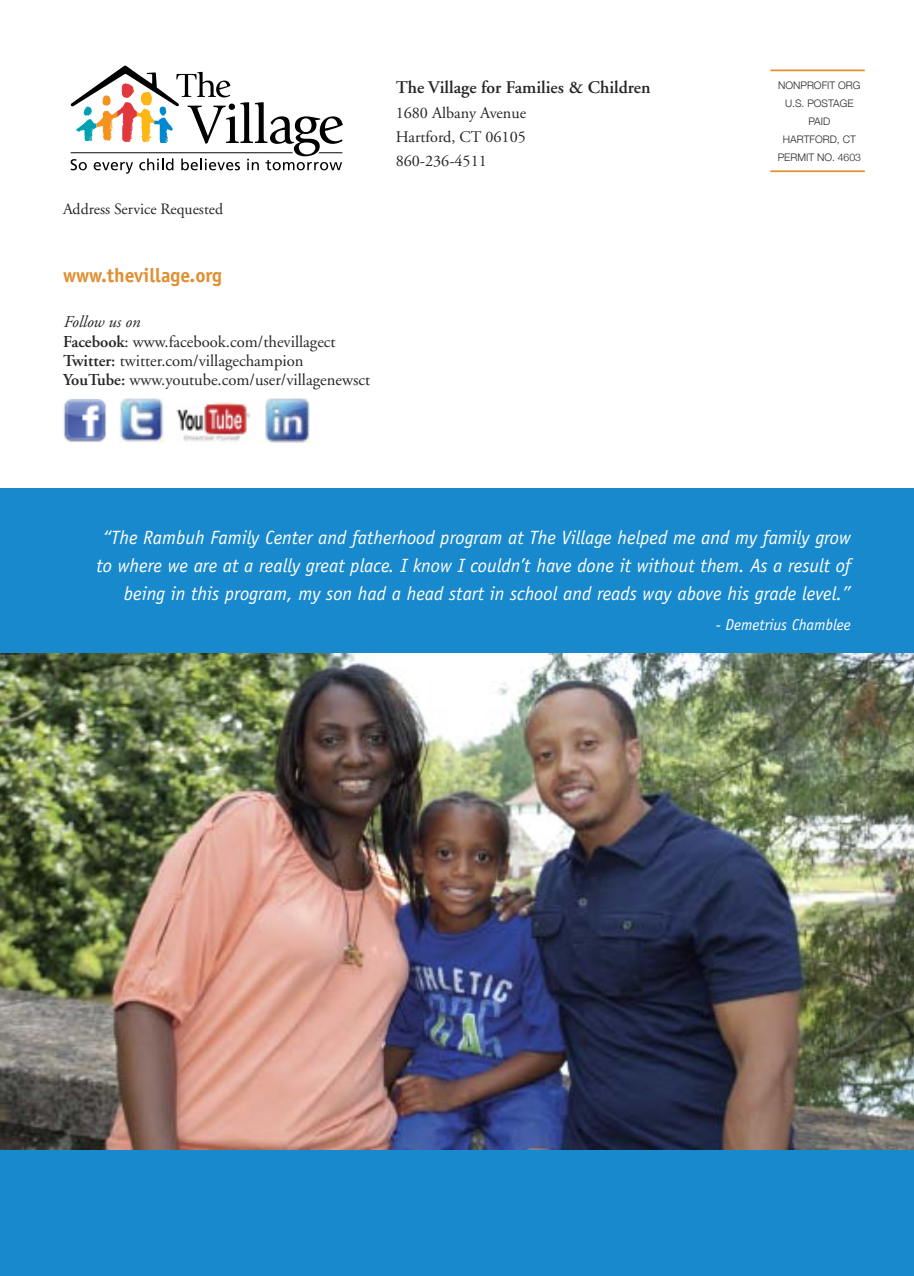
<style>
.page{position:relative;width:914px;height:1276px;background:#fff}
.page>*{position:absolute;margin:0;border:0;box-sizing:border-box;transform-origin:0 0}
.t1{font:700 19.6px "Officina Sans";color:#e08f31}
.t2{font:italic 19.25px/28px "Officina Sans";color:#fff;text-align:right}
.t3{font:600 17.85px "Adobe Garamond";color:#272627}
.t4{font:16.62px/19.2px "Adobe Garamond";color:#272627}
.t5{font:16.1px/24.2px "Adobe Garamond";color:#272627;text-align:justify}
.t6{font:15.75px "Adobe Garamond";color:#272627}
.t7{font:italic 15.75px "Officina Sans";color:#fff}
.t8{font:300 10.33px/17.8px "Helvetica Neue";color:#272627;text-align:center}
.s1{font-style:italic}
.s2{font-weight:600}
</style>
<div class="page">
<div style="left:0;top:488px;width:913px;height:788px;background:#1889cd"></div>
<svg style="left:71px;top:66px;width:272px;height:108px"></svg>
<img style="left:63px;top:399px;width:44px;height:43px">
<img style="left:119px;top:398px;width:44px;height:44px">
<img style="left:176px;top:402px;width:74px;height:40px">
<img style="left:265px;top:398px;width:44px;height:44px">
<img style="left:0;top:654px;width:914px;height:495px">
<hr style="left:770px;top:70px;width:94px;height:1px;background:#e08f31">
<hr style="left:770px;top:170px;width:94px;height:2px;background:#e08f31">
<p class="t6" style="left:63px;top:202px;width:161px">Address Service Requested</p>
<p class="t1" style="left:63px;top:268px;width:160px">www.thevillage.org</p>
<p class="t4" style="left:63px;top:314px;width:309px"><span class="s1">Follow us on<br></span><span class="s2">Facebook</span>: www.facebook.com/thevillagect <span class="s2">Twitter:</span> twitter.com/villagechampion<br><span class="s2">YouTube:</span> www.youtube.com/user/villagenewsct</p>
<p class="t3" style="left:396px;top:81px;width:256px">The Village for Families &amp; Children</p>
<p class="t5" style="left:396px;top:102px;width:132px">1680 Albany Avenue Hartford, CT 06105<br>860-236-4511</p>
<p class="t8" style="left:777px;top:77px;width:85px">NONPROFIT ORG<br>U.S. POSTAGE<br>PAID<br>HARTFORD, CT<br>PERMIT NO. 4603</p>
<p class="t2" style="left:96px;top:525px;width:756px">“The Rambuh Family Center and fatherhood program at The Village helped me and my family grow to where we are at a really great place. I know I couldn’t have done it without them. As a result of being in this program, my son had a head start in school and reads way above his grade level.”</p>
<p class="t7" style="left:716px;top:619px;width:136px">- Demetrius Chamblee</p>
</div>
